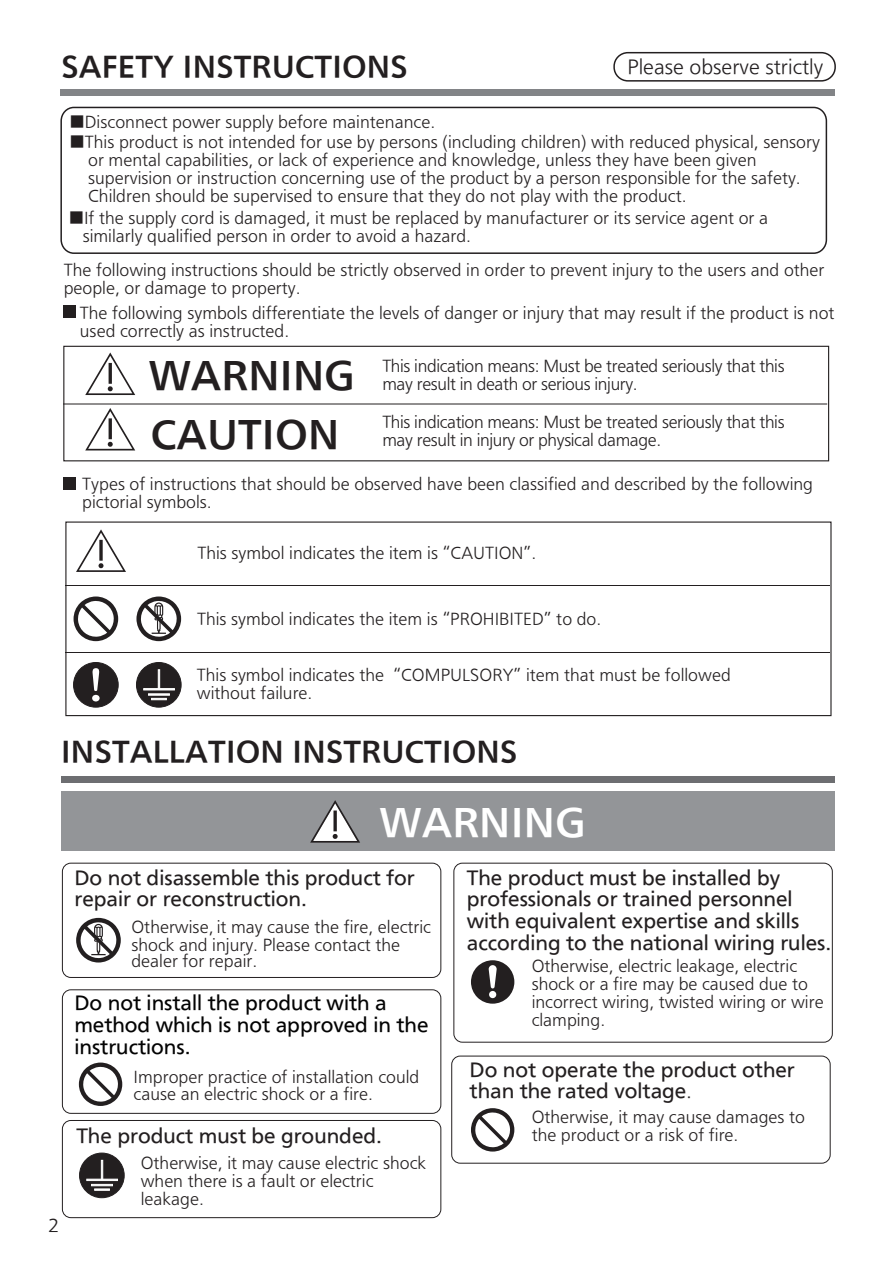
<style>
.page{position:relative;width:893px;height:1263px;background:#fff}
.page>*{position:absolute;margin:0;border:0;box-sizing:border-box;transform-origin:0 0}
.t1{font:36px/59.4px "PUD Sans serif B";color:#231f20}
.t2{font:36px "PUD Sans serif B";color:#fff}
.t3{font:27px "PUD Sans serif B";color:#231f20}
.t4{font:18px/21.6px "PUD Sans serif M";color:#231f20}
.t5{font:18px/21.6px "PUD Sans serif M";color:#030303}
.t6{font:18px "PUD Sans serif R";color:#231f20}
.t7{font:16.5px "PUD Sans serif R";color:#231f20;scale:1.05 1}
.t8{font:15px/18px "PUD Sans serif R";color:#231f20}
.t9{font:15px/18px "PUD Sans serif R";letter-spacing:-.025em;color:#231f20}
.s1{font-family:"Sim Hei"}
.s2{font-family:"PUD Sans serif R"}
</style>
<div class="page">
<div style="left:61px;top:792px;width:774px;height:59px;background:#939598"></div>
<div style="left:62px;top:776px;width:773px;height:7px;background:#6d6e71"></div>
<svg style="left:310px;top:800px;width:50px;height:43px"></svg>
<hr style="left:66px;top:652px;width:764px;height:1px;background:#231f20">
<hr style="left:66px;top:585px;width:764px;height:1px;background:#231f20">
<div style="left:65px;top:521px;width:766px;height:195px;border:1px solid #231f20"></div>
<div style="left:74px;top:662px;width:44px;height:45px;background:#231f20;border-radius:50%"></div>
<div style="left:74px;top:662px;width:44px;height:45px;border:1px solid #231f20;border-radius:50%"></div>
<svg style="left:92px;top:668px;width:8px;height:33px"></svg>
<svg style="left:76px;top:529px;width:50px;height:43px"></svg>
<svg style="left:136px;top:596px;width:45px;height:45px"></svg>
<svg style="left:74px;top:596px;width:44px;height:45px"></svg>
<div style="left:63px;top:346px;width:766px;height:115px;border:1px solid #231f20"></div>
<hr style="left:63px;top:404px;width:764px;height:1px;background:#231f20">
<div style="left:60px;top:107px;width:767px;height:147px;border:2px solid #231f20;border-radius:13px"></div>
<div style="left:63px;top:305px;width:12px;height:13px;background:#231f20"></div>
<div style="left:63px;top:477px;width:12px;height:13px;background:#231f20"></div>
<svg style="left:85px;top:408px;width:50px;height:42px"></svg>
<svg style="left:85px;top:352px;width:50px;height:43px"></svg>
<div style="left:613px;top:52px;width:223px;height:30px;border:2px solid #231f20;border-radius:14px"></div>
<div style="left:61px;top:89px;width:774px;height:6px;background:#828487"></div>
<div style="left:62px;top:863px;width:379px;height:115px;border:1px solid #231f20;border-radius:9px"></div>
<svg style="left:76px;top:918px;width:45px;height:44px"></svg>
<div style="left:453px;top:863px;width:380px;height:179px;border:1px solid #231f20;border-radius:9px"></div>
<svg style="left:471px;top:960px;width:43px;height:44px"></svg>
<div style="left:62px;top:989px;width:379px;height:125px;border:1px solid #231f20;border-radius:9px"></div>
<svg style="left:79px;top:1062px;width:43px;height:44px"></svg>
<svg style="left:471px;top:1108px;width:43px;height:43px"></svg>
<div style="left:62px;top:1120px;width:379px;height:98px;border:1px solid #231f20;border-radius:9px"></div>
<div style="left:80px;top:1153px;width:44px;height:45px;background:#231f20;border-radius:50%"></div>
<div style="left:79px;top:1153px;width:45px;height:45px;border:1px solid #231f20;border-radius:50%"></div>
<div style="left:101px;top:1160px;width:2px;height:20px;background:#fff;border:1px solid #fff"></div>
<div style="left:87px;top:1179px;width:31px;height:2px;background:#fff;border:1px solid #fff"></div>
<div style="left:91px;top:1184px;width:22px;height:2px;background:#fff;border:1px solid #fff"></div>
<svg style="left:95px;top:1189px;width:15px;height:1px"></svg>
<div style="left:136px;top:662px;width:45px;height:45px;background:#231f20;border-radius:50%"></div>
<div style="left:136px;top:662px;width:45px;height:45px;border:1px solid #231f20;border-radius:50%"></div>
<div style="left:144px;top:688px;width:31px;height:2px;background:#fff;border:1px solid #fff"></div>
<svg style="left:148px;top:670px;width:22px;height:30px"></svg>
<div style="left:451px;top:1056px;width:380px;height:107px;border:1px solid #231f20;border-radius:9px"></div>
<h2 class="t3" style="left:61px;top:47px;width:348px">SAFETY INSTRUCTIONS</h2>
<p class="t6" style="left:627px;top:54px;width:197px">Please observe strictly</p>
<p class="t8" style="left:70px;top:113px;width:367px"><span class="s1">■</span>Disconnect power supply before maintenance.</p>
<p class="t8" style="left:88px;top:133px;width:733px;text-indent:-18px"><span class="s1">■</span>This product is not intended for use by persons (including children) with reduced physical, sensory or mental capabilities, or lack of experience and knowledge, unless they have been given supervision or instruction concerning use of the product by a person responsible for the safety.<br>Children should be supervised to ensure that they do not play with the product.</p>
<p class="t8" style="left:83px;top:209px;width:687px;text-indent:-14px"><span class="s1">■</span>If the supply cord is damaged, it must be replaced by manufacturer or its service agent or a similarly qualified person in order to avoid a hazard.</p>
<p class="t8" style="left:64px;top:261px;width:762px">The following instructions should be strictly observed in order to prevent injury to the users and other people, or damage to property.</p>
<p class="t8" style="left:80px;top:303px;width:756px">The following symbols differentiate the levels of danger or injury that may result if the product is not used correctly as instructed.</p>
<h1 class="t1" style="left:149px;top:345px;width:208px">WARNING<br>CAUTION</h1>
<p class="t9" style="left:382px;top:357px;width:404px">This indication means: Must be treated seriously that this may result in death or serious injury.</p>
<p class="t9" style="left:382px;top:413px;width:404px">This indication means: Must be treated seriously that this may result in injury or physical damage.</p>
<p class="t8" style="left:82px;top:475px;width:732px">Types of instructions that should be observed have been classified and described by the following pictorial symbols.</p>
<p class="t8" style="left:197px;top:544px;width:340px">This symbol indicates the item is “CAUTION”.</p>
<p class="t8" style="left:197px;top:610px;width:406px">This symbol indicates the item is “PROHIBITED” to do.</p>
<p class="t8" style="left:197px;top:666px;width:535px">This symbol indicates the “COMPULSORY” item that must be followed without failure.</p>
<h2 class="t3" style="left:61px;top:733px;width:458px">INSTALLATION INSTRUCTIONS</h2>
<h1 class="t2" style="left:380px;top:798px;width:208px">WARNING</h1>
<p class="t4" style="left:74px;top:866px;width:342px">Do not disassemble this product for repair or reconstruction.</p>
<p class="t4" style="left:467px;top:867px;width:366px">The product must be installed by professionals or trained personnel with equivalent expertise and skills according to the national wiring rules.</p>
<p class="t8" style="left:532px;top:957px;width:294px">Otherwise, electric leakage, electric shock or a fire may be caused due to incorrect wiring, twisted wiring or wire clamping.</p>
<p class="t8" style="left:131px;top:917px;width:301px">Otherwise, it may cause the fire, electric shock and injury. Please contact the</p>
<p class="t8" style="left:131px;top:952px;width:127px">dealer for repair.</p>
<p class="t5" style="left:74px;top:992px;width:356px">Do not install the product with a method which is not approved in the instructions.</p>
<p class="t7" style="left:48px;top:1214px;width:12px">2</p>
<p class="t8" style="left:134px;top:1069px;width:287px;line-height:16.5px">Improper practice of installation could cause an electric shock or a fire.</p>
<p class="t4" style="left:76px;top:1125px;width:307px">The product must be grounded.</p>
<p class="t8" style="left:141px;top:1154px;width:287px">Otherwise, it may cause electric shock when there is a fault or electric leakage.</p>
<p class="t4" style="left:470px;top:1058px;width:327px">Do not operate the product other than the rated voltage<span class="s2">.</span></p>
<p class="t8" style="left:532px;top:1108px;width:275px">Otherwise, it may cause damages to the product or a risk of fire.</p>
</div>
